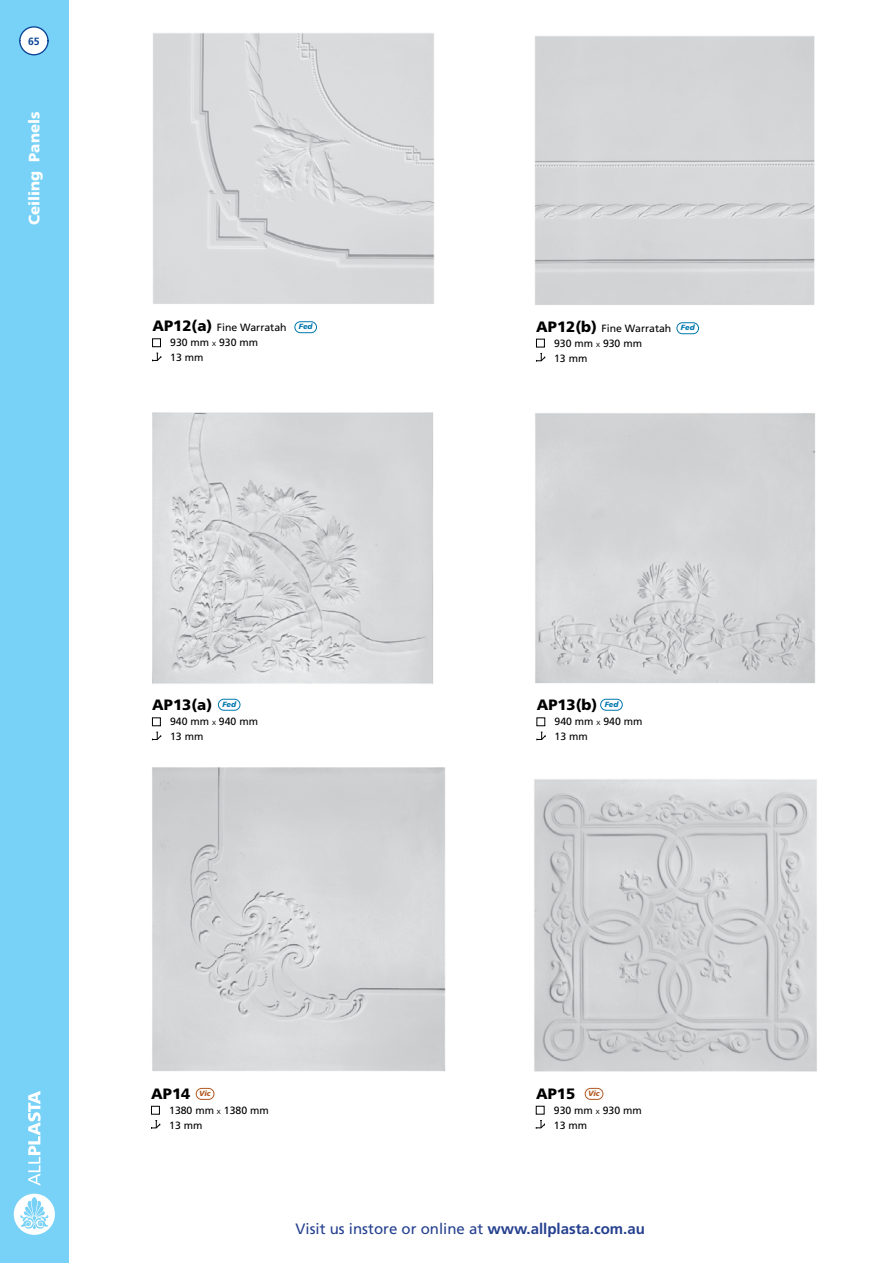
<style>
.page{position:relative;width:893px;height:1263px;background:#fff}
.page>*{position:absolute;margin:0;border:0;box-sizing:border-box;transform-origin:0 0}
.t1{font:15px "Frutiger LT Std";color:#25408f}
.t2{font:900 15px "Frutiger LT Std";color:#000}
.t3{font:900 15px "Frutiger LT Std";color:#fff}
.t4{font:10.5px/15px "Frutiger LT Std";color:#000}
.t5{font:700 10.5px "Frutiger LT Std";color:#0c4595}
.t6{font:italic 900 7.5px "Frutiger LT Std";color:#0077ae}
.t7{font:italic 900 7.5px "Frutiger LT Std";letter-spacing:.005em;color:#b2591f}
.s1{font-weight:900;font-size:15px}
.s2{font-size:6px}
.s3{font-weight:700}
</style>
<div class="page">
<div style="left:0;top:0;width:69px;height:1263px;background:#78d2f7"></div>
<svg style="left:28px;top:1091px;width:13px;height:94px"></svg>
<svg style="left:14px;top:1194px;width:41px;height:41px"></svg>
<img style="left:153px;top:33px;width:282px;height:271px">
<img style="left:534px;top:36px;width:281px;height:269px">
<svg style="left:152px;top:353px;width:10px;height:8px"></svg>
<div style="left:152px;top:339px;width:9px;height:8px;border:1px solid #000"></div>
<svg style="left:536px;top:353px;width:9px;height:9px"></svg>
<div style="left:536px;top:339px;width:9px;height:8px;border:1px solid #000"></div>
<svg style="left:294px;top:321px;width:23px;height:12px"></svg>
<svg style="left:676px;top:322px;width:23px;height:12px"></svg>
<img style="left:152px;top:412px;width:281px;height:272px">
<img style="left:535px;top:413px;width:281px;height:270px">
<svg style="left:152px;top:732px;width:9px;height:8px"></svg>
<div style="left:152px;top:718px;width:9px;height:8px;border:1px solid #000"></div>
<svg style="left:536px;top:732px;width:10px;height:8px"></svg>
<svg style="left:218px;top:699px;width:22px;height:12px"></svg>
<img style="left:152px;top:767px;width:294px;height:305px">
<img style="left:534px;top:779px;width:283px;height:293px">
<svg style="left:151px;top:1120px;width:10px;height:9px"></svg>
<div style="left:151px;top:1106px;width:9px;height:8px;border:1px solid #000"></div>
<svg style="left:536px;top:1120px;width:9px;height:9px"></svg>
<svg style="left:196px;top:1088px;width:18px;height:12px"></svg>
<svg style="left:585px;top:1088px;width:18px;height:12px"></svg>
<svg style="left:19px;top:26px;width:30px;height:30px"></svg>
<svg style="left:600px;top:699px;width:23px;height:12px"></svg>
<p class="t5" style="left:28px;top:35px;width:13px">65</p>
<p class="t3" style="left:25px;top:225px;width:115px;rotate:-90deg">Ceiling Panels</p>
<p class="t4" style="left:170px;top:320px;width:118px;text-indent:-18px"><span class="s1">AP12(a)</span> Fine Warratah<br>930 mm <span class="s2">X</span> 930 mm<br>13 mm</p>
<p class="t4" style="left:554px;top:320px;width:119px;text-indent:-18px"><span class="s1">AP12(b)</span> Fine Warratah<br>930 mm <span class="s2">X</span> 930 mm<br>13 mm</p>
<p class="t6" style="left:299px;top:322px;width:15px">Fed</p>
<p class="t6" style="left:681px;top:323px;width:15px">Fed</p>
<p class="t2" style="left:152px;top:696px;width:61px">AP13(a)</p>
<p class="t4" style="left:170px;top:714px;width:89px">940 mm <span class="s2">X</span> 940 mm<br>13 mm</p>
<p class="t6" style="left:222px;top:700px;width:15px">Fed</p>
<p class="t2" style="left:537px;top:696px;width:62px">AP13(b)</p>
<p class="t4" style="left:554px;top:714px;width:89px">940 mm <span class="s2">X</span> 940 mm<br>13 mm</p>
<p class="t6" style="left:605px;top:700px;width:15px">Fed</p>
<p class="t2" style="left:536px;top:1084px;width:41px">AP15</p>
<p class="t4" style="left:554px;top:1102px;width:89px">930 mm <span class="s2">X</span> 930 mm<br>13 mm</p>
<p class="t2" style="left:151px;top:1084px;width:41px">AP14</p>
<p class="t4" style="left:169px;top:1103px;width:101px">1380 mm <span class="s2">X</span> 1380 mm<br>13 mm</p>
<p class="t7" style="left:199px;top:1089px;width:13px">Vic</p>
<p class="t7" style="left:588px;top:1089px;width:13px">Vic</p>
<p class="t1" style="left:296px;top:1220px;width:351px">Visit us instore or online at <span class="s3">www.allplasta.com.au</span></p>
</div>
